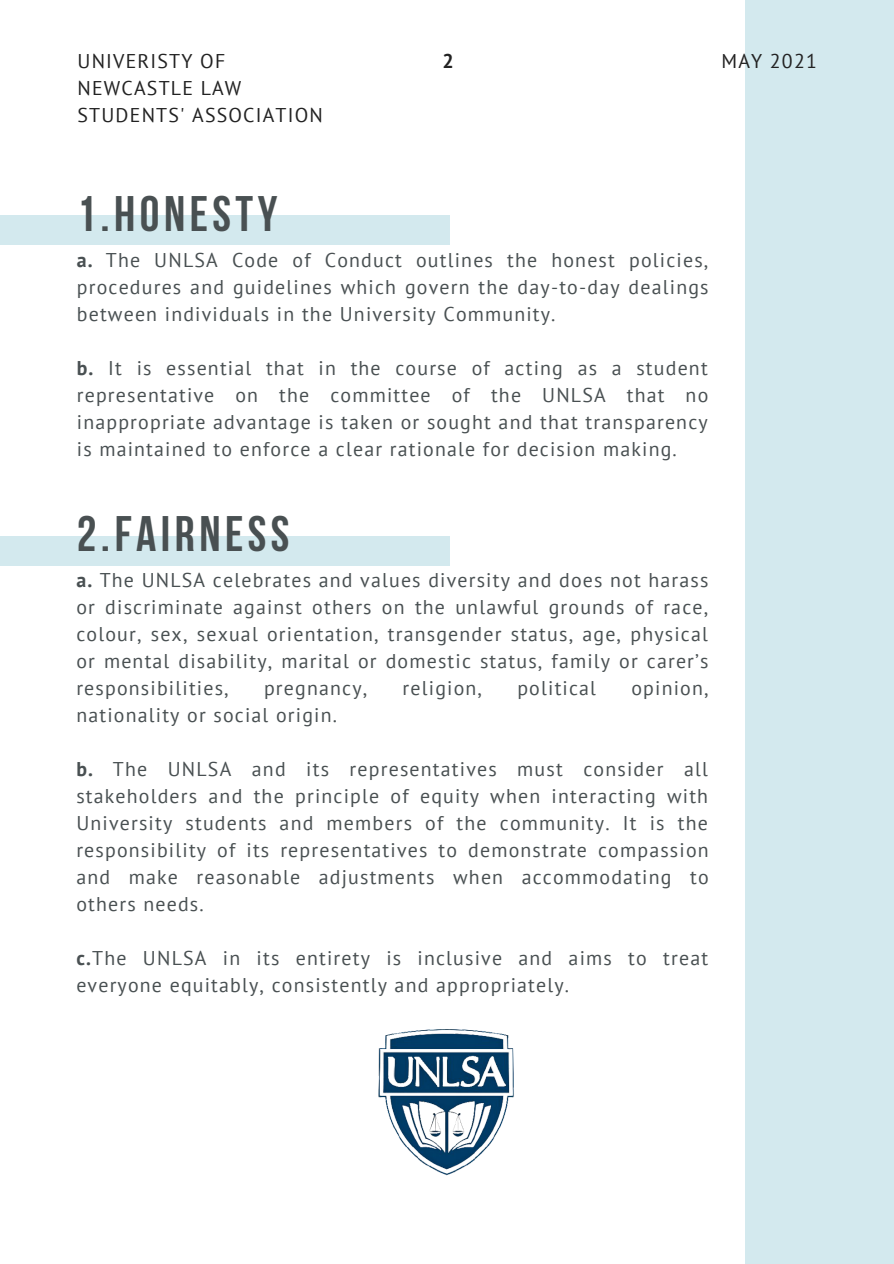
<style>
.page{position:relative;width:894px;height:1264px;background:#fff}
.page>*{position:absolute;margin:0;border:0;box-sizing:border-box;transform-origin:0 0}
.t1{font:700 49.65px "Bebas Neue";letter-spacing:.09em;color:#495052}
.t2{font:19.8px/27px "PT Sans";letter-spacing:.06em;color:#495052;text-align:justify}
.t3{font:19.8px/27px "PT Sans";letter-spacing:.06em;color:#222}
.t4{font:700 19.8px "PT Sans";color:#222}
.s1{font-weight:700}
</style>
<div class="page">
<div style="left:745px;top:0;width:148px;height:1263px;background:#d3e9ee"></div>
<div style="left:0;top:216px;width:449px;height:29px;background:#d3e9ee"></div>
<div style="left:0;top:536px;width:450px;height:29px;background:#d3e9ee"></div>
<img style="left:378px;top:1029px;width:136px;height:147px">
<p class="t4" style="left:442px;top:48px;width:13px">2</p>
<p class="t3" style="left:77px;top:47px;width:149px">UNIVERISTY OF</p>
<p class="t3" style="left:721px;top:47px;width:97px">MAY 2021</p>
<p class="t3" style="left:77px;top:74px;width:247px">NEWCASTLE LAW<br>STUDENTS' ASSOCIATION</p>
<p class="t1" style="left:76px;top:193px;width:202px">1.HONESTY</p>
<p class="t2" style="left:77px;top:246px;width:633px"><span class="s1">a.</span> The UNLSA Code of Conduct outlines the honest policies, procedures and guidelines which govern the day-to-day dealings between individuals in the University Community.</p>
<p class="t2" style="left:77px;top:354px;width:633px"><span class="s1">b.</span> It is essential that in the course of acting as a student representative on the committee of the UNLSA that no inappropriate advantage is taken or sought and that transparency is maintained to enforce a clear rationale for decision making.</p>
<p class="t1" style="left:77px;top:513px;width:214px">2.FAIRNESS</p>
<p class="t2" style="left:76px;top:565px;width:633px"><span class="s1">a.</span> The UNLSA celebrates and values diversity and does not harass or discriminate against others on the unlawful grounds of race, colour, sex, sexual orientation, transgender status, age, physical or mental disability, marital or domestic status, family or carer’s responsibilities,</p>
<p class="t2" style="left:264px;top:674px;width:105px">pregnancy,</p>
<p class="t2" style="left:402px;top:674px;width:81px">religion,</p>
<p class="t2" style="left:517px;top:674px;width:80px">political</p>
<p class="t2" style="left:631px;top:674px;width:79px">opinion,</p>
<p class="t2" style="left:76px;top:701px;width:262px">nationality or social origin.</p>
<p class="t2" style="left:76px;top:755px;width:633px"><span class="s1">b.</span> The UNLSA and its representatives must consider all stakeholders and the principle of equity when interacting with University students and members of the community. It is the responsibility of its representatives to demonstrate compassion and make reasonable adjustments when accommodating to others needs.</p>
<p class="t2" style="left:76px;top:944px;width:633px"><span class="s1">c.</span>The UNLSA in its entirety is inclusive and aims to treat everyone equitably, consistently and appropriately.</p>
</div>
